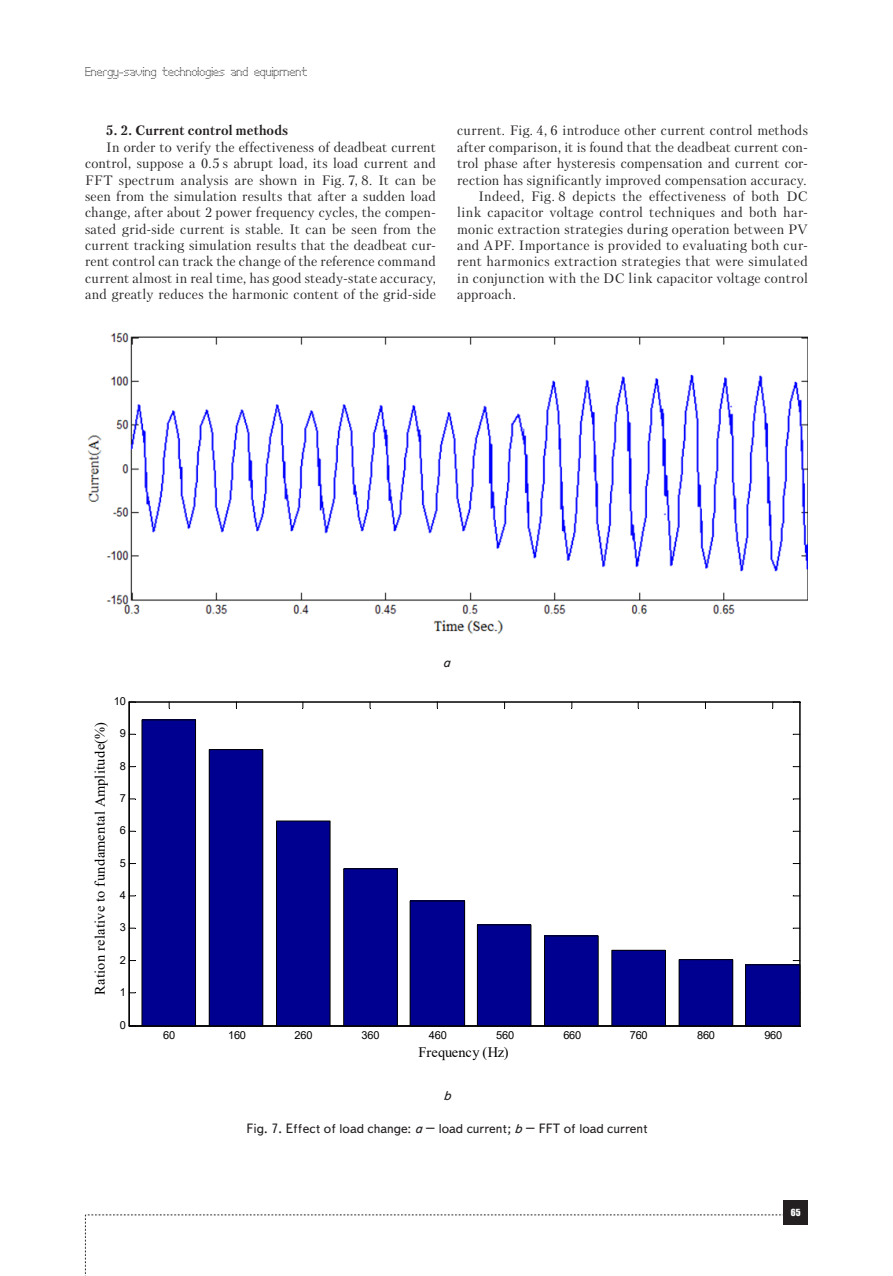
<style>
.page{position:relative;width:893px;height:1276px;background:#fff}
.page>*{position:absolute;margin:0;border:0;box-sizing:border-box;transform-origin:0 0}
.t1{font:14.4px "Times New Roman";letter-spacing:.02em;color:#000}
.t2{font:14.4px "Times New Roman";letter-spacing:-.02em;color:#000}
.Text__англ{font:13.5px/16.4px "Petersburg C";letter-spacing:.015em;color:#231f20;text-align:justify}
.Рисунок{font:13.5px "Text Book C";color:#231f20}
.Text__англ-2{font:700 13.5px "Petersburg C";letter-spacing:.01em;color:#231f20}
.Рисунок-2{font:italic 13.5px "Text Book C";color:#231f20}
.t3{font:12px "Perfo";letter-spacing:.015em;color:#231f20}
.t4{font:11.1px "Arial";letter-spacing:-.015em;color:#000}
.t5{font:9px "Impact";color:#fff}
.s1{font-style:italic}
</style>
<div class="page">
<svg style="left:85px;top:1214px;width:699px;height:62px"></svg>
<div style="left:784px;top:1200px;width:24px;height:24px;background:#231f20"></div>
<img style="left:87px;top:332px;width:720px;height:302px">
<svg style="left:772px;top:703px;width:2px;height:6px"></svg>
<svg style="left:130px;top:992px;width:6px;height:2px"></svg>
<svg style="left:130px;top:895px;width:6px;height:2px"></svg>
<svg style="left:793px;top:895px;width:7px;height:2px"></svg>
<svg style="left:130px;top:798px;width:6px;height:2px"></svg>
<svg style="left:793px;top:798px;width:7px;height:2px"></svg>
<hr style="left:129px;top:702px;width:671px;height:1px;background:#000">
<hr style="left:129px;top:1025px;width:671px;height:1px;background:#000">
<hr style="left:800px;top:702px;width:1px;height:324px;background:#000">
<hr style="left:129px;top:702px;width:1px;height:324px;background:#000">
<div style="left:142px;top:720px;width:54px;height:306px;background:#000090"></div>
<div style="left:142px;top:720px;width:54px;height:306px;border:1px solid #000"></div>
<div style="left:209px;top:749px;width:54px;height:277px;background:#000090"></div>
<div style="left:209px;top:749px;width:54px;height:277px;border:1px solid #000"></div>
<div style="left:276px;top:821px;width:54px;height:205px;background:#000090"></div>
<div style="left:276px;top:821px;width:54px;height:205px;border:1px solid #000"></div>
<div style="left:344px;top:868px;width:53px;height:158px;background:#000090"></div>
<div style="left:410px;top:901px;width:55px;height:125px;background:#000090"></div>
<div style="left:410px;top:901px;width:55px;height:125px;border:1px solid #000"></div>
<div style="left:477px;top:925px;width:54px;height:101px;background:#000090"></div>
<div style="left:477px;top:924px;width:54px;height:102px;border:1px solid #000"></div>
<div style="left:545px;top:936px;width:53px;height:90px;background:#000090"></div>
<div style="left:544px;top:936px;width:54px;height:90px;border:1px solid #000"></div>
<div style="left:612px;top:950px;width:53px;height:76px;background:#000090"></div>
<div style="left:612px;top:950px;width:54px;height:76px;border:1px solid #000"></div>
<div style="left:679px;top:959px;width:54px;height:67px;background:#000090"></div>
<div style="left:679px;top:959px;width:54px;height:67px;border:1px solid #000"></div>
<div style="left:745px;top:965px;width:55px;height:61px;background:#000090"></div>
<div style="left:745px;top:964px;width:55px;height:62px;border:1px solid #000"></div>
<hr style="left:129px;top:1026px;width:671px;height:1px;background:#000">
<p class="t3" style="left:85px;top:65px;width:224px">Energy-saving technologies and equipment</p>
<p class="Text__англ-2" style="left:106px;top:123px;width:184px">5. 2. Current control methods</p>
<p class="Text__англ" style="left:85px;top:139px;width:352px;text-indent:21px">In order to verify the effectiveness of deadbeat current control, suppose a 0.5 s abrupt load, its load current and FFT spectrum analysis are shown in Fig. 7, 8. It can be seen from the simulation results that after a sudden load change, after about 2 power frequency cycles, the compen&shy;sated grid-side current is stable. It can be seen from the current tracking simulation results that the deadbeat cur&shy;rent control can track the change of the reference command current almost in real time, has good steady-state accuracy, and greatly reduces the harmonic content of the grid-side</p>
<p class="Text__англ" style="left:457px;top:122px;width:352px">current. Fig. 4, 6 introduce other current control methods after comparison, it is found that the deadbeat current con&shy;trol phase after hysteresis compensation and current cor&shy;rection has significantly improved compensation accuracy.</p>
<p class="Text__англ" style="left:457px;top:188px;width:352px;text-indent:21px">Indeed, Fig. 8 depicts the effectiveness of both DC link capacitor voltage control techniques and both har&shy;monic extraction strategies during operation between PV and APF. Importance is provided to evaluating both cur&shy;rent harmonics extraction strategies that were simulated in conjunction with the DC link capacitor voltage control approach.</p>
<p class="t4" style="left:114px;top:693px;width:13px">10</p>
<p class="t1" style="left:90px;top:994px;width:274px;rotate:-90deg">Ration relative to fundamental Amplitude(%)</p>
<p class="t4" style="left:120px;top:726px;width:8px">9</p>
<p class="t4" style="left:120px;top:758px;width:8px">8</p>
<p class="t4" style="left:120px;top:790px;width:8px">7</p>
<p class="t4" style="left:120px;top:823px;width:8px">6</p>
<p class="t4" style="left:120px;top:855px;width:8px">5</p>
<p class="t4" style="left:120px;top:887px;width:8px">4</p>
<p class="t4" style="left:120px;top:920px;width:8px">3</p>
<p class="t4" style="left:120px;top:952px;width:8px">2</p>
<p class="t4" style="left:120px;top:984px;width:8px">1</p>
<p class="Рисунок-2" style="left:443px;top:654px;width:9px">a</p>
<p class="t4" style="left:120px;top:1017px;width:8px">0</p>
<p class="t4" style="left:163px;top:1027px;width:14px">60</p>
<p class="t4" style="left:228px;top:1027px;width:19px">160</p>
<p class="t4" style="left:294px;top:1027px;width:20px">260</p>
<p class="t4" style="left:362px;top:1027px;width:19px">360</p>
<p class="t4" style="left:429px;top:1027px;width:19px">460</p>
<p class="t4" style="left:496px;top:1027px;width:19px">560</p>
<p class="t4" style="left:563px;top:1027px;width:19px">660</p>
<p class="t4" style="left:630px;top:1027px;width:19px">760</p>
<p class="t4" style="left:697px;top:1027px;width:19px">860</p>
<p class="t4" style="left:764px;top:1027px;width:19px">960</p>
<p class="t2" style="left:419px;top:1041px;width:91px">Frequency (Hz)</p>
<p class="Рисунок-2" style="left:444px;top:1088px;width:9px">b</p>
<p class="Рисунок" style="left:247px;top:1121px;width:403px">Fig. 7. Effect of load change: <span class="s1">a</span> – load current; <span class="s1">b</span> – FFT of load current</p>
<p class="t5" style="left:791px;top:1205px;width:11px">65</p>
</div>
